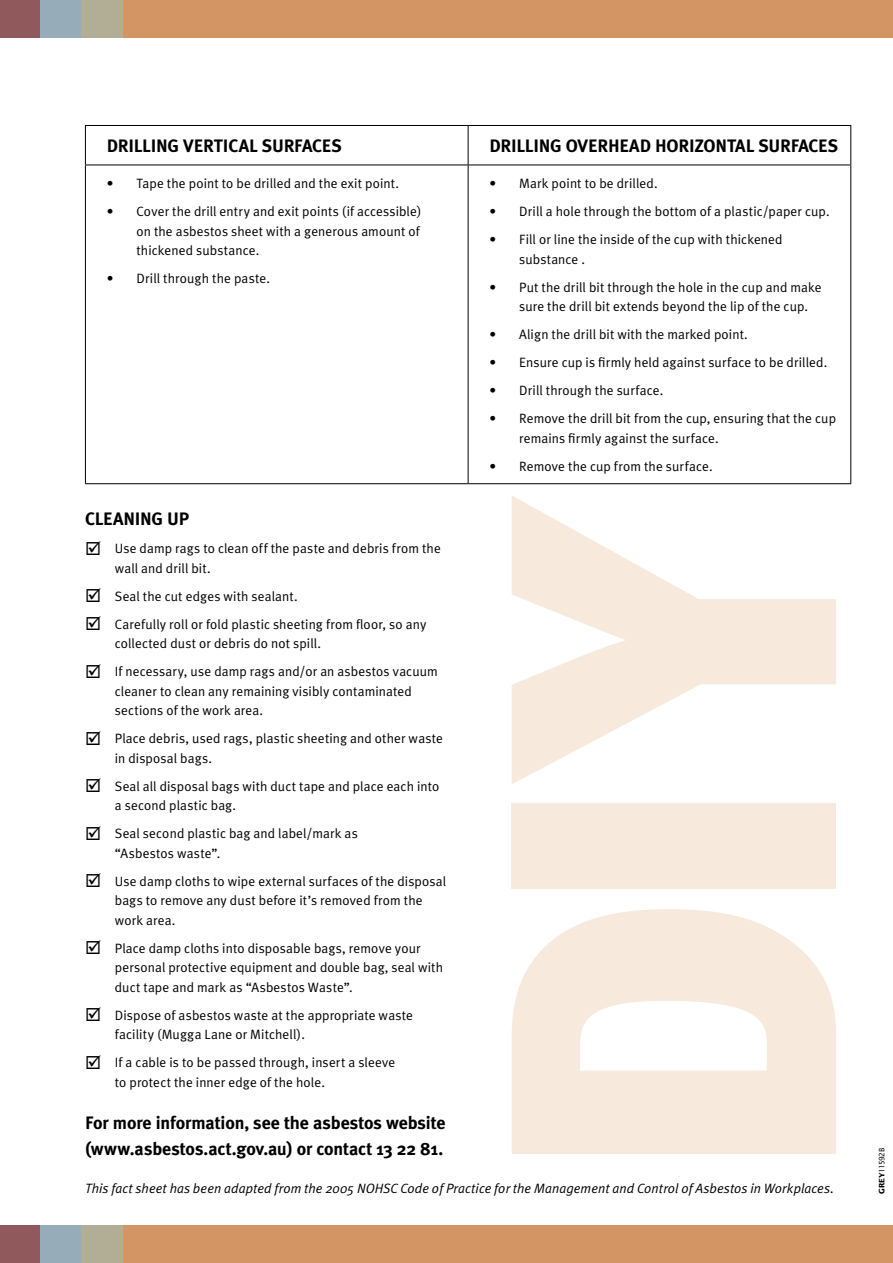
<style>
.page{position:relative;width:893px;height:1263px;background:#fff}
.page>*{position:absolute;margin:0;border:0;box-sizing:border-box;transform-origin:0 0}
.t1{font:900 465.3px "Meta Plus";color:#f7e9db}
.Text{font:700 18px/25.5px "Meta Plus";letter-spacing:-.005em;color:#000}
.Sub_1{font:700 18px "Meta Plus";letter-spacing:-.015em;color:#000}
.Indents{font:13.5px/19.5px "Meta Plus Normal";letter-spacing:.01em;color:#000}
.Text-2{font:italic 13.5px "Meta Plus Normal";letter-spacing:.005em;color:#000}
.t2{font:7.5px "Lucida Sans";letter-spacing:-.06em;color:#000}
.s1{font-weight:700}
</style>
<div class="page">
<div style="left:0;top:1225px;width:893px;height:38px;background:#d49565"></div>
<div style="left:0;top:1225px;width:41px;height:38px;background:#905a5c"></div>
<div style="left:41px;top:1225px;width:41px;height:38px;background:#96adb9"></div>
<div style="left:82px;top:1225px;width:41px;height:38px;background:#b2ad95"></div>
<div style="left:0;top:0;width:893px;height:38px;background:#d49565"></div>
<div style="left:0;top:0;width:41px;height:38px;background:#905a5c"></div>
<div style="left:41px;top:0;width:41px;height:38px;background:#96adb9"></div>
<div style="left:82px;top:0;width:41px;height:38px;background:#b2ad95"></div>
<hr style="left:85px;top:125px;width:383px;height:1px;background:#000">
<hr style="left:85px;top:126px;width:1px;height:39px;background:#000">
<hr style="left:468px;top:125px;width:383px;height:1px;background:#000">
<hr style="left:468px;top:126px;width:1px;height:39px;background:#000">
<hr style="left:850px;top:126px;width:1px;height:39px;background:#000">
<hr style="left:85px;top:165px;width:383px;height:1px;background:#000">
<hr style="left:85px;top:165px;width:1px;height:318px;background:#000">
<hr style="left:468px;top:165px;width:383px;height:1px;background:#000">
<hr style="left:468px;top:165px;width:1px;height:318px;background:#000">
<hr style="left:850px;top:165px;width:1px;height:318px;background:#000">
<hr style="left:85px;top:483px;width:383px;height:1px;background:#000">
<hr style="left:468px;top:483px;width:383px;height:1px;background:#000">
<p class="Sub_1" style="left:107px;top:136px;width:237px">DRILLING VERTICAL SURFACES</p>
<p class="Sub_1" style="left:489px;top:136px;width:351px">DRILLING OVERHEAD HORIZONTAL SURFACES</p>
<p class="Indents" style="left:107px;top:174px;width:294px">• Tape the point to be drilled and the exit point.</p>
<p class="Indents" style="left:136px;top:202px;width:287px;text-align:justify;text-indent:-30px">• Cover the drill entry and exit points (if accessible) on the asbestos sheet with a generous amount of thickened substance.</p>
<p class="Indents" style="left:107px;top:269px;width:165px">• Drill through the paste.</p>
<p class="Indents" style="left:489px;top:174px;width:170px">• Mark point to be drilled.</p>
<p class="Indents" style="left:489px;top:202px;width:342px">• Drill a hole through the bottom of a plastic/paper cup.</p>
<p class="Indents" style="left:519px;top:230px;width:265px;text-indent:-30px">• Fill or line the inside of the cup with thickened substance .</p>
<p class="Indents" style="left:519px;top:277px;width:304px;text-indent:-30px">• Put the drill bit through the hole in the cup and make sure the drill bit extends beyond the lip of the cup.</p>
<p class="Indents" style="left:489px;top:325px;width:260px">• Align the drill bit with the marked point.</p>
<p class="Indents" style="left:489px;top:353px;width:339px">• Ensure cup is firmly held against surface to be drilled.</p>
<p class="Indents" style="left:489px;top:381px;width:175px">• Drill through the surface.</p>
<p class="Indents" style="left:519px;top:409px;width:318px;text-indent:-30px">• Remove the drill bit from the cup, ensuring that the cup remains firmly against the surface.</p>
<p class="Indents" style="left:489px;top:456px;width:225px">• Remove the cup from the surface.</p>
<p class="Sub_1" style="left:85px;top:508px;width:106px">CLEANING UP</p>
<p class="Indents" style="left:115px;top:538px;width:328px">Use damp rags to clean off the paste and debris from the wall and drill bit.</p>
<p class="Indents" style="left:115px;top:586px;width:184px">Seal the cut edges with sealant.</p>
<p class="Indents" style="left:115px;top:614px;width:313px">Carefully roll or fold plastic sheeting from floor, so any collected dust or debris do not spill.</p>
<p class="Indents" style="left:115px;top:661px;width:324px">If necessary, use damp rags and/or an asbestos vacuum cleaner to clean any remaining visibly contaminated sections of the work area.</p>
<p class="Indents" style="left:115px;top:728px;width:330px">Place debris, used rags, plastic sheeting and other waste in disposal bags.</p>
<p class="Indents" style="left:115px;top:776px;width:326px">Seal all disposal bags with duct tape and place each into a second plastic bag.</p>
<p class="Indents" style="left:115px;top:823px;width:245px">Seal second plastic bag and label/mark as “Asbestos waste”.</p>
<p class="Indents" style="left:115px;top:871px;width:333px">Use damp cloths to wipe external surfaces of the disposal bags to remove any dust before it’s removed from the work area.</p>
<p class="Indents" style="left:115px;top:938px;width:330px">Place damp cloths into disposable bags, remove your personal protective equipment and double bag, seal with duct tape and mark as “Asbestos Waste”.</p>
<p class="Indents" style="left:115px;top:1005px;width:300px">Dispose of asbestos waste at the appropriate waste facility (Mugga Lane or Mitchell).</p>
<p class="Indents" style="left:115px;top:1053px;width:282px">If a cable is to be passed through, insert a sleeve to protect the inner edge of the hole.</p>
<p class="Text" style="left:85px;top:1110px;width:362px">For more information, see the asbestos website (www.asbestos.act.gov.au) or contact 13 22 81.</p>
<p class="t1" style="left:402px;top:1191px;width:708px;rotate:-90deg">DIY</p>
<p class="Text-2" style="left:85px;top:1180px;width:750px">This fact sheet has been adapted from the 2005 NOHSC Code of Practice for the Management and Control of Asbestos in Workplaces.</p>
<p class="t2" style="left:877px;top:1194px;width:47px;rotate:-90deg"><span class="s1">GREY</span>11592B</p>
</div>
